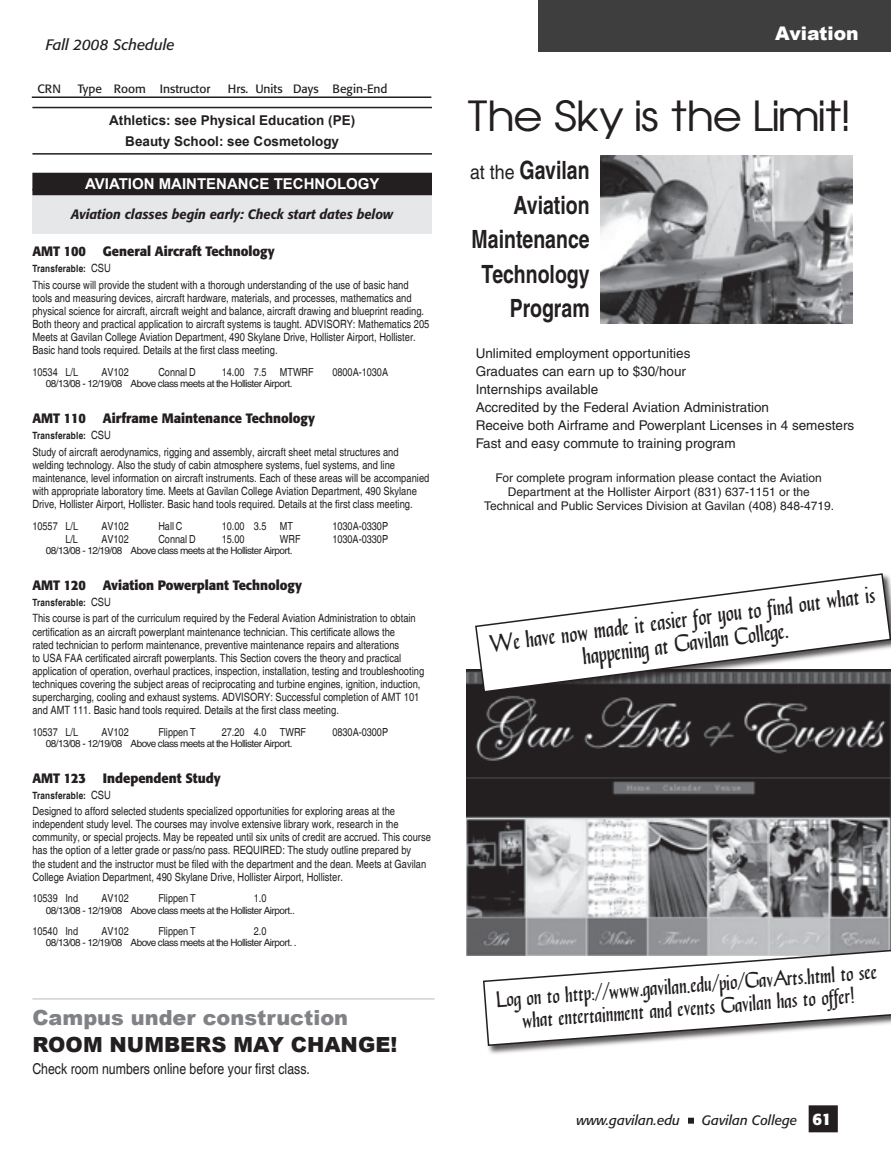
<style>
.page{position:relative;width:891px;height:1161px;background:#fff}
.page>*{position:absolute;margin:0;border:0;box-sizing:border-box;transform-origin:0 0}
.t1{font:40.95px "Trendex SSK";color:#231f20;scale:1.11 1}
.t2{font:700 25.2px/34.5px "Helvetica";color:#231f20;text-align:right;scale:.78 1}
.t3{font:21px/24px "Lapis Lazuli";color:#231f20;text-align:center}
.t4{font:900 20.85px "Arial";color:#808285}
.t5{font:900 20.85px "Arial";color:#231f20}
.t6{font:19.5px/22.5px "Lapis Lazuli";color:#231f20;text-align:center}
.t7{font:900 18.75px "Arial";color:#fff}
.t8{font:condensed 15px "Helvetica";color:#231f20}
.t9{font:700 15px "Arial";color:#fff}
.t10{font:italic 15px "Formata";color:#231f20}
.t11{font:13.5px/18px "Helvetica";color:#231f20}
.t12{font:700 13.5px "Formata";color:#231f20;scale:.95 1}
.t13{font:700 13.5px/21px "Arial";color:#231f20;text-align:center}
.t14{font:italic 500 13.5px "Formata";color:#231f20;scale:.95 1}
.t15{font:italic 13.5px "Formata";color:#231f20}
.t16{font:12px/14.4px "Helvetica";color:#231f20;text-align:center}
.t17{font:12px "Formata";color:#231f20}
.t18{font:condensed 11.4px/13px "Helvetica";color:#231f20}
.t19{font:condensed 11.1px "Helvetica";color:#231f20}
.t20{font:10.05px "Helvetica";letter-spacing:-.055em;color:#231f20}
.t21{font:700 condensed 10.05px "Helvetica";letter-spacing:.02em;color:#231f20}
.s1{font-weight:400;font-size:11.4px}
.s2{font-weight:400;font-size:19.8px}
.s3{font-weight:700;font-style:normal;font-size:16.5px;color:#fff}
</style>
<div class="page">
<hr style="left:32px;top:96px;width:399px;height:2px;background:#231f20">
<div style="left:538px;top:0;width:353px;height:52px;background:#3e3e3f"></div>
<div style="left:810px;top:1107px;width:26px;height:24px;background:#231f20"></div>
<div style="left:809px;top:1105px;width:29px;height:27px;border:3px solid #231f20"></div>
<svg style="left:688px;top:1118px;width:6px;height:6px"></svg>
<div style="left:32px;top:195px;width:400px;height:38px;background:#e6e7e9"></div>
<hr style="left:32px;top:998px;width:403px;height:2px;background:#d1d2d4">
<img style="left:600px;top:156px;width:253px;height:168px">
<hr style="left:32px;top:107px;width:400px;height:1px;background:#231f20">
<hr style="left:32px;top:153px;width:400px;height:2px;background:#231f20">
<div style="left:32px;top:173px;width:400px;height:22px;background:#231f20"></div>
<img style="left:466px;top:669px;width:425px;height:286px">
<div style="left:473px;top:571px;width:418px;height:130px;background:#231f20"></div>
<svg style="left:474px;top:572px;width:417px;height:121px;background:#d6d6d6"></svg>
<div style="left:481px;top:948px;width:410px;height:107px;background:#231f20;opacity:.75"></div>
<svg style="left:482px;top:949px;width:409px;height:98px"></svg>
<h3 class="t10" style="left:46px;top:36px;width:130px">Fall 2008 Schedule</h3>
<p class="t17" style="left:37px;top:82px;width:25px">CRN</p>
<p class="t17" style="left:78px;top:82px;width:134px">Type Room Instructor</p>
<p class="t17" style="left:228px;top:82px;width:161px">Hrs. Units Days Begin-End</p>
<p class="t13" style="left:109px;top:111px;width:248px">Athletics: see Physical Education (PE)<br>Beauty School: see Cosmetology</p>
<h3 class="t9" style="left:85px;top:174px;width:296px">AVIATION MAINTENANCE TECHNOLOGY</h3>
<p class="t14" style="left:71px;top:205px;width:341px">Aviation classes begin early: Check start dates below</p>
<p class="t12" style="left:32px;top:243px;width:257px">AMT 100 General Aircraft Technology</p>
<p class="t21" style="left:32px;top:263px;width:80px">Transferable: <span class="s1">CSU</span></p>
<p class="t18" style="left:32px;top:278px;width:399px">This course will provide the student with a thorough understanding of the use of basic hand tools and measuring devices, aircraft hardware, materials, and processes, mathematics and physical science for aircraft, aircraft weight and balance, aircraft drawing and blueprint reading.<br>Both theory and practical application to aircraft systems is taught. ADVISORY: Mathematics 205<br>Meets at Gavilan College Aviation Department, 490 Skylane Drive, Hollister Airport, Hollister.<br>Basic hand tools required. Details at the first class meeting.</p>
<p class="t19" style="left:32px;top:365px;width:47px">10534 L/L</p>
<p class="t19" style="left:101px;top:365px;width:29px">AV102</p>
<p class="t19" style="left:158px;top:365px;width:39px">Connal D</p>
<p class="t19" style="left:222px;top:365px;width:94px">14.00 7.5 MTWRF</p>
<p class="t19" style="left:332px;top:365px;width:57px">0800A-1030A</p>
<p class="t20" style="left:46px;top:378px;width:248px">08/13/08 - 12/19/08 Above class meets at the Hollister Airport.</p>
<p class="t12" style="left:32px;top:410px;width:299px">AMT 110 Airframe Maintenance Technology</p>
<p class="t21" style="left:32px;top:430px;width:80px">Transferable: <span class="s1">CSU</span></p>
<p class="t18" style="left:32px;top:445px;width:399px">Study of aircraft aerodynamics, rigging and assembly, aircraft sheet metal structures and welding technology. Also the study of cabin atmosphere systems, fuel systems, and line maintenance, level information on aircraft instruments. Each of these areas will be accompanied with appropriate laboratory time. Meets at Gavilan College Aviation Department, 490 Skylane Drive, Hollister Airport, Hollister. Basic hand tools required. Details at the first class meeting.</p>
<p class="t19" style="left:32px;top:519px;width:47px">10557 L/L</p>
<p class="t19" style="left:101px;top:519px;width:29px">AV102</p>
<p class="t19" style="left:158px;top:519px;width:26px">Hall C</p>
<p class="t19" style="left:222px;top:519px;width:73px">10.00 3.5 MT</p>
<p class="t19" style="left:332px;top:519px;width:57px">1030A-0330P</p>
<p class="t19" style="left:65px;top:532px;width:14px">L/L</p>
<p class="t19" style="left:101px;top:532px;width:29px">AV102</p>
<p class="t19" style="left:158px;top:532px;width:39px">Connal D</p>
<p class="t19" style="left:222px;top:532px;width:24px">15.00</p>
<p class="t19" style="left:280px;top:532px;width:22px">WRF</p>
<p class="t19" style="left:332px;top:532px;width:57px">1030A-0330P</p>
<p class="t20" style="left:46px;top:545px;width:248px">08/13/08 - 12/19/08 Above class meets at the Hollister Airport.</p>
<p class="t12" style="left:32px;top:577px;width:285px">AMT 120 Aviation Powerplant Technology</p>
<p class="t21" style="left:32px;top:597px;width:80px">Transferable: <span class="s1">CSU</span></p>
<p class="t18" style="left:32px;top:612px;width:393px">This course is part of the curriculum required by the Federal Aviation Administration to obtain certification as an aircraft powerplant maintenance technician. This certificate allows the<br>rated technician to perform maintenance, preventive maintenance repairs and alterations<br>to USA FAA certificated aircraft powerplants. This Section covers the theory and practical application of operation, overhaul practices, inspection, installation, testing and troubleshooting techniques covering the subject areas of reciprocating and turbine engines, ignition, induction, supercharging, cooling and exhaust systems. ADVISORY: Successful completion of AMT 101 and AMT 111. Basic hand tools required. Details at the first class meeting.</p>
<p class="t19" style="left:32px;top:725px;width:47px">10537 L/L</p>
<p class="t19" style="left:101px;top:725px;width:29px">AV102</p>
<p class="t19" style="left:158px;top:725px;width:39px">Flippen T</p>
<p class="t19" style="left:222px;top:725px;width:86px">27.20 4.0 TWRF</p>
<p class="t19" style="left:332px;top:725px;width:57px">0830A-0300P</p>
<p class="t20" style="left:46px;top:738px;width:248px">08/13/08 - 12/19/08 Above class meets at the Hollister Airport.</p>
<p class="t12" style="left:32px;top:770px;width:200px">AMT 123 Independent Study</p>
<p class="t21" style="left:32px;top:789px;width:80px">Transferable: <span class="s1">CSU</span></p>
<p class="t18" style="left:32px;top:805px;width:400px">Designed to afford selected students specialized opportunities for exploring areas at the independent study level. The courses may involve extensive library work, research in the community, or special projects. May be repeated until six units of credit are accrued. This course has the option of a letter grade or pass/no pass. REQUIRED: The study outline prepared by<br>the student and the instructor must be filed with the department and the dean. Meets at Gavilan College Aviation Department, 490 Skylane Drive, Hollister Airport, Hollister.</p>
<p class="t19" style="left:32px;top:892px;width:47px">10539 Ind</p>
<p class="t19" style="left:101px;top:892px;width:29px">AV102</p>
<p class="t19" style="left:158px;top:892px;width:39px">Flippen T</p>
<p class="t19" style="left:254px;top:892px;width:14px">1.0</p>
<p class="t20" style="left:46px;top:905px;width:250px">08/13/08 - 12/19/08 Above class meets at the Hollister Airport..</p>
<p class="t19" style="left:32px;top:924px;width:47px">10540 Ind</p>
<p class="t19" style="left:101px;top:924px;width:29px">AV102</p>
<p class="t19" style="left:158px;top:924px;width:39px">Flippen T</p>
<p class="t19" style="left:254px;top:924px;width:14px">2.0</p>
<p class="t20" style="left:46px;top:937px;width:252px">08/13/08 - 12/19/08 Above class meets at the Hollister Airport. .</p>
<h3 class="t4" style="left:32px;top:1003px;width:317px">Campus under construction</h3>
<h3 class="t5" style="left:32px;top:1029px;width:366px">Room numbers may change!</h3>
<h3 class="t8" style="left:32px;top:1060px;width:279px">Check room numbers online before your first class.</h3>
<h3 class="t7" style="left:775px;top:19px;width:85px">Aviation</h3>
<h1 class="t1" style="left:467px;top:90px;width:347px">The Sky is the Limit!</h1>
<h2 class="t2" style="left:470px;top:153px;width:155px"><span class="s2">at the</span> Gavilan<br>Aviation<br>Maintenance<br>Technology<br>Program</h2>
<p class="t11" style="left:476px;top:345px;width:380px">Unlimited employment opportunities<br>Graduates can earn up to $30/hour<br>Internships available<br>Accredited by the Federal Aviation Administration<br>Receive both Airframe and Powerplant Licenses in 4 semesters Fast and easy commute to training program</p>
<p class="t16" style="left:484px;top:470px;width:351px">For complete program information please contact the Aviation<br>Department at the Hollister Airport (831) 637-1151 or the<br>Technical and Public Services Division at Gavilan (408) 848-4719.</p>
<h3 class="t3" style="left:488px;top:631px;width:390px;rotate:-7deg">We have now made it easier for you to find out what is happening at Gavilan College.</h3>
<h3 class="t6" style="left:496px;top:988px;width:383px;rotate:-4deg">Log on to http://www.gavilan.edu/pio/GavArts.html to see what entertainment and events Gavilan has to offer!</h3>
<p class="t15" style="left:576px;top:1112px;width:105px">www.gavilan.edu</p>
<p class="t15" style="left:702px;top:1112px;width:131px">Gavilan College <span class="s3">61</span></p>
</div>
